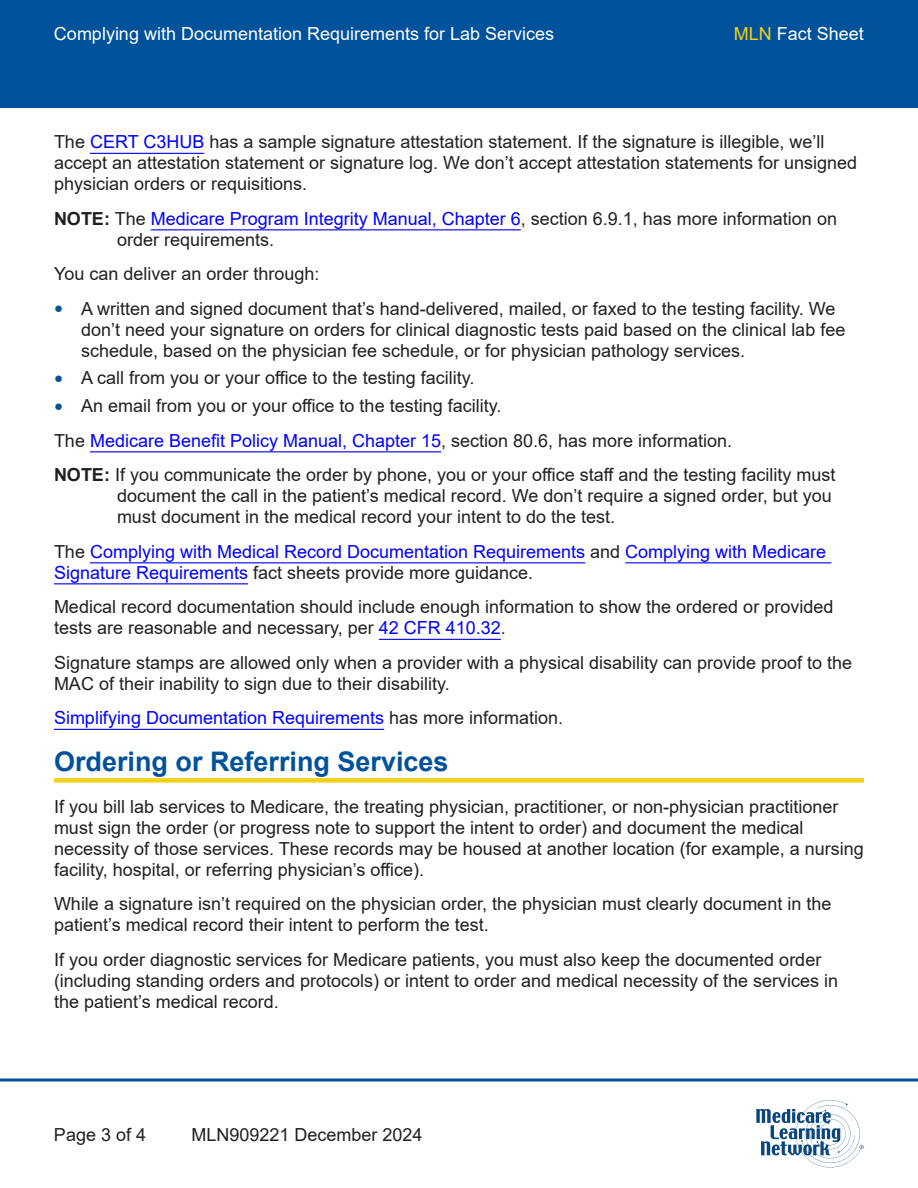
<style>
.page{position:relative;width:918px;height:1188px;background:#fff}
.page>*{position:absolute;margin:0;border:0;box-sizing:border-box;transform-origin:0 0}
.t1{font:700 27px "Arial";color:#01529b}
.t2{font:18px/21px "Arial";color:#231f20}
.t3{font:18px/21px "Arial";color:#00f}
.t4{font:18px "Arial";color:#fff}
.s1{color:#f2d01b}
.s2{color:#00f}
.s3{font-weight:700}
.s4{font-size:15px;color:#01529b}
.s5{color:#231f20}
</style>
<div class="page">
<div style="left:0;top:0;width:918px;height:108px;background:#01529b"></div>
<svg style="left:0;top:1078px;width:918px;height:4px"></svg>
<hr style="left:90px;top:153px;width:114px;height:1px;background:#00f">
<hr style="left:151px;top:229px;width:370px;height:1px;background:#00f">
<hr style="left:90px;top:451px;width:351px;height:1px;background:#00f">
<hr style="left:90px;top:562px;width:495px;height:1px;background:#00f">
<hr style="left:625px;top:562px;width:206px;height:1px;background:#00f">
<hr style="left:54px;top:583px;width:194px;height:1px;background:#00f">
<hr style="left:379px;top:639px;width:122px;height:1px;background:#00f">
<hr style="left:54px;top:729px;width:330px;height:1px;background:#00f">
<div style="left:54px;top:778px;width:810px;height:5px;background:#f2d01b"></div>
<svg style="left:756px;top:1100px;width:108px;height:67px"></svg>
<p class="t4" style="left:54px;top:21px;width:502px">Complying with Documentation Requirements for Lab Services</p>
<p class="t4" style="left:734px;top:21px;width:132px"><span class="s1">MLN</span> Fact Sheet</p>
<p class="t2" style="left:54px;top:131px;width:805px">The <span class="s2">CERT C3HUB</span> has a sample signature attestation statement. If the signature is illegible, we’ll accept an attestation statement or signature log. We don’t accept attestation statements for unsigned physician orders or requisitions.</p>
<p class="t2" style="left:117px;top:208px;width:722px;text-indent:-63px"><span class="s3">NOTE:</span> The <span class="s2">Medicare Program Integrity Manual, Chapter 6</span>, section 6.9.1, has more information on order requirements.</p>
<p class="t2" style="left:54px;top:263px;width:267px">You can deliver an order through:</p>
<p class="t2" style="left:81px;top:298px;width:766px;text-indent:-27px"><span class="s4">●</span> A written and signed document that’s hand-delivered, mailed, or faxed to the testing facility. We don’t need your signature on orders for clinical diagnostic tests paid based on the clinical lab fee schedule, based on the physician fee schedule, or for physician pathology services.</p>
<p class="t2" style="left:54px;top:367px;width:422px"><span class="s4">●</span> A call from you or your office to the testing facility.</p>
<p class="t2" style="left:54px;top:395px;width:449px"><span class="s4">●</span> An email from you or your office to the testing facility.</p>
<p class="t3" style="left:54px;top:430px;width:680px"><span class="s5">The</span> Medicare Benefit Policy Manual, Chapter 15<span class="s5">, section 80.6, has more information.</span></p>
<p class="t2" style="left:117px;top:464px;width:720px;text-indent:-63px"><span class="s3">NOTE:</span> If you communicate the order by phone, you or your office staff and the testing facility must document the call in the patient’s medical record. We don’t require a signed order, but you must document in the medical record your intent to do the test.</p>
<p class="t3" style="left:54px;top:541px;width:774px"><span class="s5">The</span> Complying with Medical Record Documentation Requirements <span class="s5">and</span> Complying with Medicare<br>Signature Requirements <span class="s5">fact sheets provide more guidance.</span></p>
<p class="t2" style="left:54px;top:596px;width:781px">Medical record documentation should include enough information to show the ordered or provided tests are reasonable and necessary, per <span class="s2">42 CFR 410.32</span>.</p>
<p class="t2" style="left:54px;top:652px;width:800px">Signature stamps are allowed only when a provider with a physical disability can provide proof to the<br>MAC of their inability to sign due to their disability.</p>
<p class="t3" style="left:54px;top:707px;width:511px">Simplifying Documentation Requirements <span class="s5">has more information.</span></p>
<h2 class="t1" style="left:54px;top:743px;width:396px">Ordering or Referring Services</h2>
<p class="t2" style="left:54px;top:796px;width:812px">If you bill lab services to Medicare, the treating physician, practitioner, or non-physician practitioner must sign the order (or progress note to support the intent to order) and document the medical necessity of those services. These records may be housed at another location (for example, a nursing facility, hospital, or referring physician’s office).</p>
<p class="t2" style="left:54px;top:893px;width:779px">While a signature isn’t required on the physician order, the physician must clearly document in the patient’s medical record their intent to perform the test.</p>
<p class="t2" style="left:54px;top:949px;width:786px">If you order diagnostic services for Medicare patients, you must also keep the documented order (including standing orders and protocols) or intent to order and medical necessity of the services in the patient’s medical record.</p>
<p class="t2" style="left:54px;top:1124px;width:94px">Page 3 of 4</p>
<p class="t2" style="left:192px;top:1124px;width:233px">MLN909221 December 2024</p>
</div>
